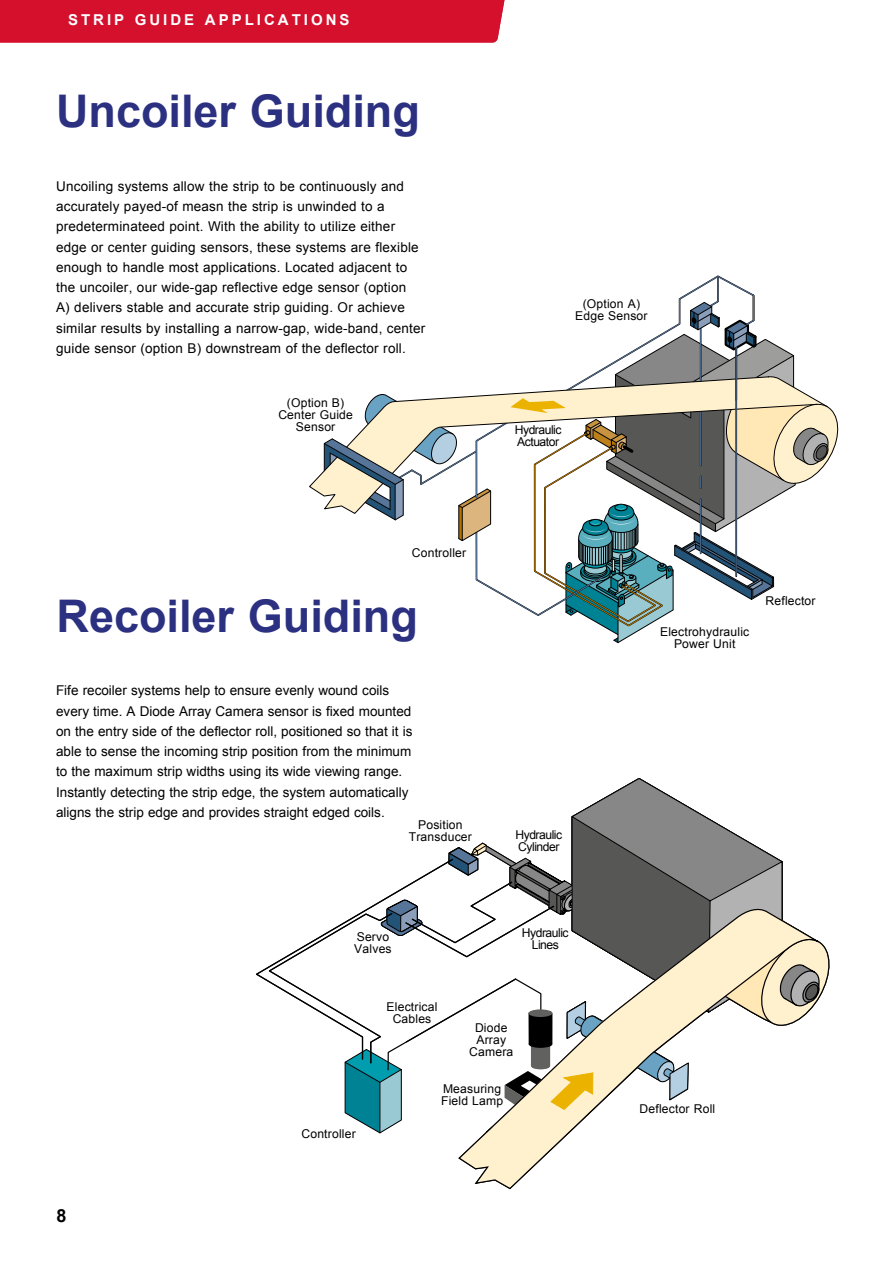
<style>
.page{position:relative;width:893px;height:1263px;background:#fff}
.page>*{position:absolute;margin:0;border:0;box-sizing:border-box;transform-origin:0 0}
.t1{font:700 45px "Arial";color:#2b3080}
.t2{font:700 18px "Arial";color:#000}
.t3{font:700 15px "Arial";letter-spacing:.2em;color:#fff}
.t4{font:13.5px/20.2px "Arial";letter-spacing:.015em;color:#000}
.t5{font:12.15px/12.1px "Arial";letter-spacing:.015em;color:#000;text-align:center}
.t6{font:12.15px/12.1px "Arial";letter-spacing:-.04em;color:#000}
</style>
<div class="page">
<div style="left:0;top:0;width:505px;height:43px;background:#d5102d"></div>
<svg style="left:309px;top:275px;width:530px;height:368px"></svg>
<hr style="left:736px;top:347px;width:1px;height:229px;background:#577598">
<svg style="left:574px;top:778px;width:129px;height:37px"></svg>
<svg style="left:256px;top:921px;width:89px;height:143px"></svg>
<svg style="left:458px;top:1138px;width:106px;height:52px"></svg>
<svg style="left:345px;top:815px;width:485px;height:323px"></svg>
<div style="left:528px;top:1009px;width:24px;height:8px;background:#616160;border-radius:50%"></div>
<div style="left:529px;top:1040px;width:23px;height:8px;background:#000;border-radius:50%"></div>
<p class="t3" style="left:68px;top:10px;width:283px">STRIP GUIDE APPLICATIONS</p>
<h1 class="t1" style="left:56px;top:82px;width:365px">Uncoiler Guiding</h1>
<p class="t4" style="left:56px;top:176px;width:371px">Uncoiling systems allow the strip to be continuously and accurately payed-of measn the strip is unwinded to a predeterminateed point. With the ability to utilize either edge or center guiding sensors, these systems are flexible enough to handle most applications. Located adjacent to the uncoiler, our wide-gap reflective edge sensor (option<br>A) delivers stable and accurate strip guiding. Or achieve similar results by installing a narrow-gap, wide-band, center guide sensor (option B) downstream of the deflector roll.</p>
<p class="t5" style="left:278px;top:397px;width:76px">(Option B)<br>Center Guide<br>Sensor</p>
<p class="t5" style="left:575px;top:298px;width:74px">(Option A)<br>Edge Sensor</p>
<p class="t6" style="left:515px;top:423px;width:48px">Hydraulic<br>Actuator</p>
<p class="t5" style="left:412px;top:547px;width:56px">Controller</p>
<h1 class="t1" style="left:57px;top:586px;width:363px">Recoiler Guiding</h1>
<p class="t4" style="left:56px;top:680px;width:358px">Fife recoiler systems help to ensure evenly wound coils every time. A Diode Array Camera sensor is fixed mounted on the entry side of the deflector roll, positioned so that it is able to sense the incoming strip position from the minimum to the maximum strip widths using its wide viewing range.<br>Instantly detecting the strip edge, the system automatically aligns the strip edge and provides straight edged coils.</p>
<p class="t5" style="left:409px;top:818px;width:65px">Position<br>Transducer</p>
<p class="t5" style="left:354px;top:930px;width:39px;text-align:left">Servo<br>Valves</p>
<p class="t6" style="left:515px;top:828px;width:48px">Hydraulic<br>Cylinder</p>
<p class="t6" style="left:522px;top:926px;width:48px;text-align:center">Hydraulic<br>Lines</p>
<p class="t5" style="left:387px;top:1001px;width:52px">Electrical<br>Cables</p>
<p class="t5" style="left:469px;top:1021px;width:46px">Diode<br>Array<br>Camera</p>
<h2 class="t2" style="left:57px;top:1204px;width:12px">8</h2>
<p class="t5" style="left:301px;top:1128px;width:56px">Controller</p>
<p class="t5" style="left:441px;top:1083px;width:64px;text-align:left">Measuring<br>Field Lamp</p>
<p class="t5" style="left:660px;top:626px;width:91px">Electrohydraulic<br>Power Unit</p>
<p class="t5" style="left:765px;top:595px;width:52px">Reflector</p>
<p class="t5" style="left:640px;top:1103px;width:77px">Deflector Roll</p>
</div>
